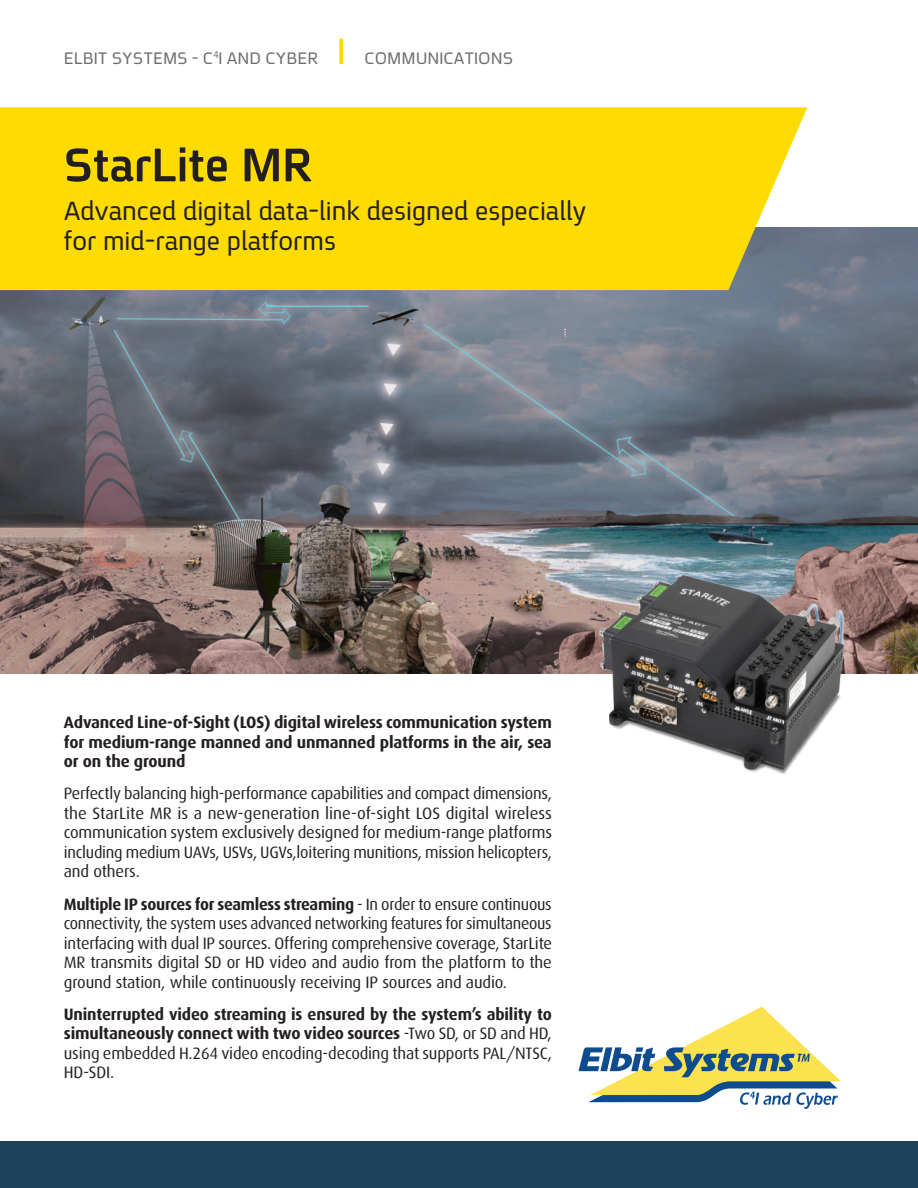
<style>
.page{position:relative;width:918px;height:1188px;background:#fff}
.page>*{position:absolute;margin:0;border:0;box-sizing:border-box;transform-origin:0 0}
.t1{font:700 51px "Fb Spoiler Eng";color:#231f20}
.t2{font:28.5px/30px "Fb Spoiler Eng";color:#231f20}
.t3{font:18px "Fb Spoiler Eng";color:#6c6d70}
.t4{font:16.5px/19.5px "Dax";letter-spacing:-.015em;color:#231f20;text-align:justify}
.t5{font:700 16.5px/19.5px "Dax";letter-spacing:-.01em;color:#231f20;text-align:justify}
.t6{font:10.5px "Fb Spoiler Eng";color:#6c6d70}
.s1{font-weight:700}
.s2{font-weight:400}
</style>
<div class="page">
<img style="left:0;top:227px;width:918px;height:447px">
<div style="left:0;top:107px;width:807px;height:183px;background:#ffdc01"></div>
<div style="left:0;top:1141px;width:918px;height:47px;background:#1c435a"></div>
<svg style="left:579px;top:1007px;width:262px;height:102px"></svg>
<svg style="left:339px;top:39px;width:4px;height:25px"></svg>
<img style="left:549px;top:566px;width:306px;height:208px">
<p class="t6" style="left:213px;top:49px;width:7px">4</p>
<p class="t3" style="left:64px;top:49px;width:256px">ELBIT SYSTEMS - C I AND CYBER</p>
<p class="t3" style="left:364px;top:49px;width:150px">COMMUNICATIONS</p>
<h1 class="t1" style="left:64px;top:139px;width:250px">StarLite MR</h1>
<h1 class="t2" style="left:64px;top:196px;width:524px">Advanced digital data-link designed especially for mid-range platforms</h1>
<p class="t5" style="left:64px;top:713px;width:490px">Advanced Line-of-Sight (LOS) digital wireless communication system for medium-range manned and unmanned platforms in the air, sea or on the ground</p>
<p class="t4" style="left:64px;top:784px;width:490px">Perfectly balancing high-performance capabilities and compact dimensions, the StarLite MR is a new-generation line-of-sight LOS digital wireless communication system exclusively designed for medium-range platforms including medium UAVs, USVs, UGVs,loitering munitions, mission helicopters, and others.</p>
<p class="t4" style="left:64px;top:894px;width:490px"><span class="s1">Multiple IP sources for seamless streaming</span> - In order to ensure continuous connectivity, the system uses advanced networking features for simultaneous interfacing with dual IP sources. Offering comprehensive coverage, StarLite MR transmits digital SD or HD video and audio from the platform to the ground station, while continuously receiving IP sources and audio.</p>
<p class="t5" style="left:64px;top:1004px;width:490px">Uninterrupted video streaming is ensured by the system’s ability to simultaneously connect with two video sources <span class="s2">-Two SD, or SD and HD, using embedded H.264 video encoding-decoding that supports PAL/NTSC, HD-SDI.</span></p>
</div>
